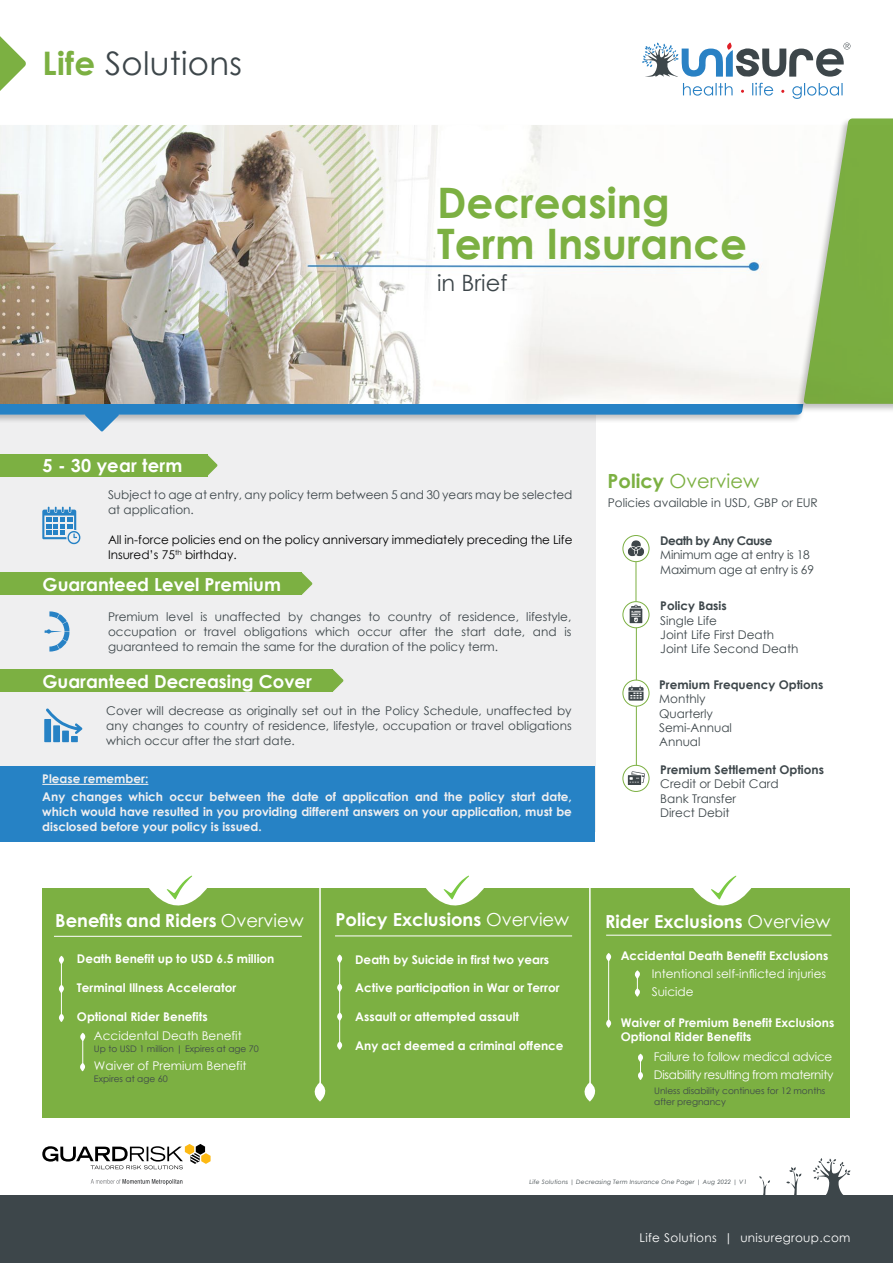
<style>
.page{position:relative;width:893px;height:1263px;background:#fff}
.page>*{position:absolute;margin:0;border:0;box-sizing:border-box;transform-origin:0 0}
.t1{font:700 42px/40.5px "Century Gothic";color:#7cb042}
.t2{font:32.4px "Century Gothic";letter-spacing:.01em;color:#3d464a}
.t3{font:22.5px "Century Gothic";color:#3d464a}
.t4{font:19.5px "Century Gothic";color:#7cb042}
.t5{font:700 18px "Century Gothic";color:#fff}
.t6{font:12px/14.4px "Century Gothic";color:#3d464a}
.t7{font:700 12px/13.5px "Century Gothic";color:#fff}
.t8{font:700 12px/18px "Century Gothic";color:#efeff0}
.t9{font:12px/15px "Century Gothic";color:#000}
.t10{font:12px/18px "Century Gothic";color:#fff}
.t11{font:12px/18px "Century Gothic";letter-spacing:-.02em;color:#fff}
.t12{font:700 12px "Century Gothic";color:#3d464a}
.t13{font:12px/14.4px "Century Gothic";letter-spacing:-.02em;color:#3d464a}
.t14{font:12px "Century Gothic";letter-spacing:.025em;color:#fff}
.t15{font:700 12px "Century Gothic";letter-spacing:-.04em;color:#3d464a}
.t16{font:9px/10.8px "Century Gothic";color:#3d464a}
.t17{font:italic 6px "Century Gothic";letter-spacing:.03em;color:#3d464a}
.s1{font-weight:700;color:#7cb042}
.s2{font-weight:400}
.s3{font-weight:700}
</style>
<div class="page">
<svg style="left:642px;top:43px;width:208px;height:56px"></svg>
<svg style="left:0;top:36px;width:26px;height:55px"></svg>
<div style="left:0;top:415px;width:595px;height:416px;background:#efeff0"></div>
<div style="left:0;top:766px;width:595px;height:76px;background:#2682c5"></div>
<div style="left:0;top:454px;width:207px;height:23px;background:#7cb042"></div>
<svg style="left:207px;top:454px;width:11px;height:23px"></svg>
<div style="left:0;top:572px;width:302px;height:23px;background:#7cb042"></div>
<svg style="left:302px;top:573px;width:10px;height:22px"></svg>
<div style="left:0;top:669px;width:332px;height:23px;background:#7cb042"></div>
<svg style="left:332px;top:669px;width:12px;height:23px"></svg>
<svg style="left:44px;top:611px;width:26px;height:41px"></svg>
<div style="left:0;top:124px;width:850px;height:300px;background:#000;opacity:.25"></div>
<svg style="left:0;top:404px;width:848px;height:11px;background:#2d85c5"></svg>
<svg style="left:85px;top:404px;width:34px;height:28px"></svg>
<img style="left:0;top:126px;width:795px;height:278px">
<div style="left:795px;top:117px;width:98px;height:296px;background:#000;opacity:.25"></div>
<svg style="left:803px;top:118px;width:90px;height:286px"></svg>
<div style="left:0;top:1195px;width:893px;height:68px;background:#3d464a"></div>
<svg style="left:759px;top:1176px;width:11px;height:19px"></svg>
<svg style="left:786px;top:1167px;width:16px;height:28px"></svg>
<svg style="left:813px;top:1158px;width:37px;height:37px"></svg>
<svg style="left:91px;top:1179px;width:92px;height:6px"></svg>
<svg style="left:42px;top:1144px;width:169px;height:25px"></svg>
<hr style="left:42px;top:784px;width:106px;height:1px;background:#efeff0">
<svg style="left:42px;top:507px;width:38px;height:37px"></svg>
<div style="left:44px;top:719px;width:7px;height:23px;background:#2682c5"></div>
<div style="left:53px;top:725px;width:7px;height:17px;background:#2682c5"></div>
<div style="left:62px;top:730px;width:7px;height:12px;background:#2682c5"></div>
<div style="left:71px;top:736px;width:7px;height:6px;background:#2682c5"></div>
<svg style="left:46px;top:708px;width:36px;height:26px"></svg>
<div style="left:622px;top:535px;width:27px;height:27px;border:1px solid #7cb042;border-radius:50%"></div>
<svg style="left:628px;top:540px;width:16px;height:16px"></svg>
<div style="left:622px;top:601px;width:27px;height:27px;border:1px solid #7cb042;border-radius:50%"></div>
<svg style="left:629px;top:604px;width:14px;height:19px"></svg>
<div style="left:622px;top:680px;width:27px;height:27px;border:1px solid #7cb042;border-radius:50%"></div>
<svg style="left:628px;top:686px;width:15px;height:15px"></svg>
<div style="left:622px;top:765px;width:27px;height:27px;border:1px solid #7cb042;border-radius:50%"></div>
<svg style="left:628px;top:771px;width:17px;height:14px"></svg>
<hr style="left:636px;top:562px;width:1px;height:39px;background:#7cb042">
<hr style="left:636px;top:628px;width:1px;height:52px;background:#7cb042">
<hr style="left:636px;top:706px;width:1px;height:59px;background:#7cb042">
<div style="left:42px;top:888px;width:808px;height:229px;background:#7cb042"></div>
<hr style="left:54px;top:936px;width:248px;height:1px;background:#fff">
<hr style="left:606px;top:935px;width:225px;height:1px;background:#fff">
<hr style="left:335px;top:935px;width:237px;height:1px;background:#fff">
<svg style="left:149px;top:875px;width:58px;height:31px"></svg>
<svg style="left:426px;top:875px;width:58px;height:31px"></svg>
<svg style="left:693px;top:875px;width:58px;height:31px"></svg>
<svg style="left:80px;top:1033px;width:6px;height:8px"></svg>
<svg style="left:80px;top:1063px;width:5px;height:8px"></svg>
<hr style="left:319px;top:887px;width:2px;height:201px;background:#fff">
<svg style="left:314px;top:1082px;width:12px;height:19px"></svg>
<hr style="left:589px;top:887px;width:2px;height:201px;background:#fff">
<svg style="left:584px;top:1082px;width:12px;height:19px"></svg>
<svg style="left:59px;top:956px;width:5px;height:8px"></svg>
<svg style="left:59px;top:985px;width:5px;height:8px"></svg>
<svg style="left:58px;top:1013px;width:6px;height:9px"></svg>
<hr style="left:61px;top:959px;width:1px;height:59px;background:#fff">
<svg style="left:337px;top:954px;width:6px;height:9px"></svg>
<svg style="left:337px;top:983px;width:6px;height:9px"></svg>
<svg style="left:337px;top:1012px;width:6px;height:9px"></svg>
<hr style="left:339px;top:958px;width:1px;height:87px;background:#fff">
<svg style="left:606px;top:953px;width:6px;height:8px"></svg>
<svg style="left:606px;top:1019px;width:6px;height:9px"></svg>
<hr style="left:608px;top:956px;width:1px;height:69px;background:#fff">
<svg style="left:634px;top:970px;width:6px;height:27px"></svg>
<svg style="left:638px;top:1054px;width:5px;height:26px"></svg>
<hr style="left:82px;top:1037px;width:1px;height:30px;background:#fff">
<svg style="left:337px;top:1041px;width:6px;height:9px"></svg>
<h2 class="t2" style="left:43px;top:41px;width:201px"><span class="s1">Life</span> Solutions</h2>
<h1 class="t1" style="left:437px;top:181px;width:311px">Decreasing<br>Term Insurance</h1>
<h3 class="t3" style="left:437px;top:267px;width:72px">in Brief</h3>
<h3 class="t5" style="left:43px;top:452px;width:141px">5 - 30 year term</h3>
<p class="t6" style="left:108px;top:486px;width:466px;line-height:15px">Subject to age at entry, any policy term between 5 and 30 years may be selected at application.</p>
<p class="t9" style="left:108px;top:531px;width:466px">All in-force policies end on the policy anniversary immediately preceding the Life<br>Insured’s 75<sup>th</sup> birthday.</p>
<h3 class="t5" style="left:43px;top:571px;width:240px">Guaranteed Level Premium</h3>
<p class="t6" style="left:108px;top:609px;width:465px;line-height:15px;text-align:justify">Premium level is unaffected by changes to country of residence, lifestyle, occupation or travel obligations which occur after the start date, and is guaranteed to remain the same for the duration of the policy term.</p>
<h3 class="t5" style="left:43px;top:668px;width:271px">Guaranteed Decreasing Cover</h3>
<p class="t6" style="left:106px;top:703px;width:467px;line-height:15px;text-align:justify">Cover will decrease as originally set out in the Policy Schedule, unaffected by any changes to country of residence, lifestyle, occupation or travel obligations which occur after the start date.</p>
<p class="t8" style="left:42px;top:769px;width:531px">Please remember:<br>Any changes which occur between the date of application and the policy start date,</p>
<p class="t8" style="left:42px;top:804px;width:531px;line-height:15px">which would have resulted in you providing different answers on your application, must be disclosed before your policy is issued.</p>
<h3 class="t5" style="left:55px;top:907px;width:250px">Benefits and Riders <span class="s2">Overview</span></h3>
<p class="t7" style="left:77px;top:951px;width:199px">Death Benefit up to USD 6.5 million</p>
<p class="t7" style="left:77px;top:980px;width:161px">Terminal Illness Accelerator</p>
<p class="t7" style="left:77px;top:1009px;width:132px">Optional Rider Benefits</p>
<p class="t10" style="left:94px;top:1026px;width:149px">Accidental Death Benefit</p>
<p class="t16" style="left:94px;top:1043px;width:166px">Up to USD 1 million | Expires at age 70</p>
<p class="t10" style="left:94px;top:1056px;width:154px">Waiver of Premium Benefit</p>
<p class="t16" style="left:94px;top:1073px;width:75px">Expires at age 60</p>
<h3 class="t5" style="left:335px;top:905px;width:235px">Policy Exclusions <span class="s2">Overview</span></h3>
<p class="t7" style="left:355px;top:952px;width:195px">Death by Suicide in first two years</p>
<p class="t7" style="left:355px;top:981px;width:206px">Active participation in War or Terror</p>
<p class="t7" style="left:355px;top:1009px;width:165px">Assault or attempted assault</p>
<p class="t7" style="left:355px;top:1038px;width:210px">Any act deemed a criminal offence</p>
<h3 class="t4" style="left:608px;top:467px;width:153px"><span class="s3">Policy</span> Overview</h3>
<p class="t6" style="left:608px;top:495px;width:212px">Policies available in USD, GBP or EUR</p>
<p class="t15" style="left:660px;top:531px;width:114px">Death by Any Cause</p>
<p class="t13" style="left:660px;top:547px;width:155px">Minimum age at entry is 18<br>Maximum age at entry is 69</p>
<p class="t12" style="left:660px;top:597px;width:68px">Policy Basis</p>
<p class="t6" style="left:660px;top:613px;width:140px">Single Life<br>Joint Life First Death<br>Joint Life Second Death</p>
<p class="t12" style="left:659px;top:675px;width:166px">Premium Frequency Options</p>
<p class="t6" style="left:659px;top:691px;width:74px">Monthly<br>Quarterly<br>Semi-Annual<br>Annual</p>
<p class="t12" style="left:660px;top:760px;width:165px">Premium Settlement Options</p>
<p class="t6" style="left:660px;top:777px;width:120px">Credit or Debit Card<br>Bank Transfer<br>Direct Debit</p>
<h3 class="t5" style="left:605px;top:908px;width:227px">Rider Exclusions <span class="s2">Overview</span></h3>
<p class="t7" style="left:621px;top:948px;width:209px">Accidental Death Benefit Exclusions</p>
<p class="t10" style="left:652px;top:964px;width:176px">Intentional self-inflicted injuries<br>Suicide</p>
<p class="t7" style="left:621px;top:1016px;width:215px">Waiver of Premium Benefit Exclusions<br>Optional Rider Benefits</p>
<p class="t10" style="left:637px;top:1048px;width:9px">• •</p>
<p class="t11" style="left:654px;top:1048px;width:181px">Failure to follow medical advice<br>Disability resulting from maternity</p>
<p class="t16" style="left:654px;top:1085px;width:173px">Unless disability continues for 12 months after pregnancy</p>
<p class="t17" style="left:530px;top:1177px;width:219px">Life Solutions | Decreasing Term Insurance One Pager | Aug 2022 | V1</p>
<p class="t14" style="left:639px;top:1230px;width:212px">Life Solutions | unisuregroup.com</p>
</div>
